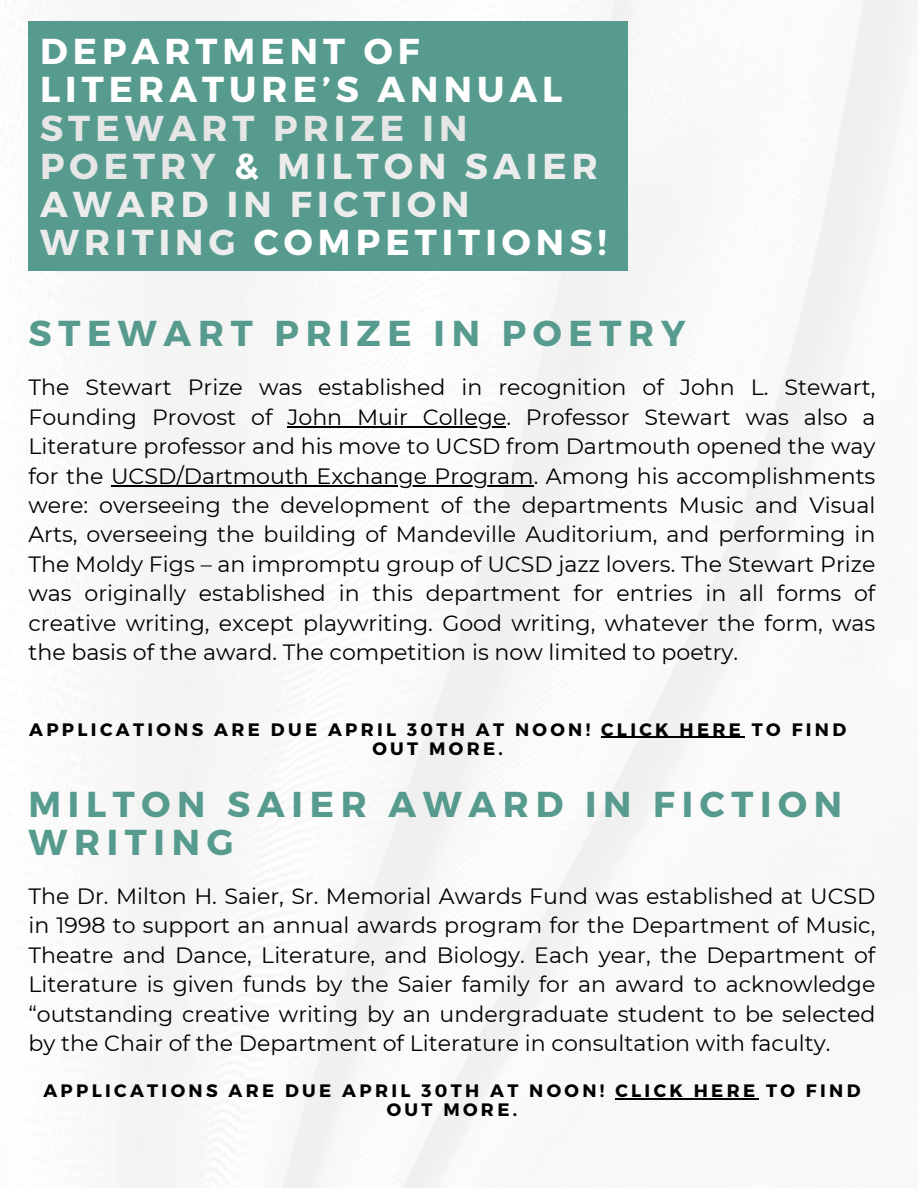
<style>
.page{position:relative;width:918px;height:1188px;background:#fff}
.page>*{position:absolute;margin:0;border:0;box-sizing:border-box;transform-origin:0 0}
.t1{font:700 36px/38.2px "Montserrat";letter-spacing:.14em;color:#fff}
.t2{font:700 36px/38.2px "Montserrat";letter-spacing:.185em;color:#579b8e}
.t3{font:22.05px/29.5px "Montserrat";color:#000;text-align:justify}
.t4{font:700 18px/19.2px "Montserrat";letter-spacing:.185em;color:#000;text-align:center}
.s1{color:#e6e6e6}
.s2{color:#ececec}
</style>
<div class="page">
<img style="left:57px;top:0;width:861px;height:1188px">
<div style="left:28px;top:21px;width:600px;height:250px;background:#579b8e"></div>
<hr style="left:287px;top:426px;width:219px;height:2px;background:#000">
<hr style="left:111px;top:485px;width:423px;height:2px;background:#000">
<hr style="left:601px;top:737px;width:143px;height:1px;background:#000">
<hr style="left:615px;top:1098px;width:144px;height:1px;background:#000">
<h1 class="t1" style="left:40px;top:30px;width:568px">DEPARTMENT OF<br>LITERATURE’S ANNUAL<br><span class="s1">STEWART PRIZE IN<br>POETRY</span> &amp; <span class="s2">MILTON SAIER<br>AWARD IN FICTION<br>WRITING</span> COMPETITIONS!</h1>
<h1 class="t2" style="left:28px;top:312px;width:659px">STEWART PRIZE IN POETRY</h1>
<h2 class="t3" style="left:28px;top:372px;width:849px">The Stewart Prize was established in recognition of John L. Stewart,<br>Founding Provost of</h2>
<p class="t3" style="left:28px;top:402px;width:849px;text-indent:259px">John Muir College. Professor Stewart was also a Literature professor and his move to UCSD from Dartmouth opened the way for the UCSD/Dartmouth Exchange Program. Among his accomplishments</p>
<h1 class="t3" style="left:28px;top:490px;width:848px">were: overseeing the development of the departments Music and Visual Arts, overseeing the building of Mandeville Auditorium, and performing in The Moldy Figs – an impromptu group of UCSD jazz lovers. The Stewart Prize was originally established in this department for entries in all forms of creative writing, except playwriting. Good writing, whatever the form, was the basis of the award. The competition is now limited to poetry.</h1>
<h2 class="t4" style="left:29px;top:719px;width:819px">APPLICATIONS ARE DUE APRIL 30TH AT NOON! CLICK HERE TO FIND<br>OUT MORE.</h2>
<p class="t2" style="left:28px;top:783px;width:815px">MILTON SAIER AWARD IN FICTION<br>WRITING</p>
<p class="t3" style="left:28px;top:881px;width:849px">The Dr. Milton H. Saier, Sr. Memorial Awards Fund was established at UCSD in 1998 to support an annual awards program for the Department of Music, Theatre and Dance, Literature, and Biology. Each year, the Department of Literature is given funds by the Saier family for an award to acknowledge “outstanding creative writing by an undergraduate student to be selected by the Chair of the Department of Literature in consultation with faculty.</p>
<p class="t4" style="left:43px;top:1080px;width:819px">APPLICATIONS ARE DUE APRIL 30TH AT NOON! CLICK HERE TO FIND<br>OUT MORE.</p>
</div>
